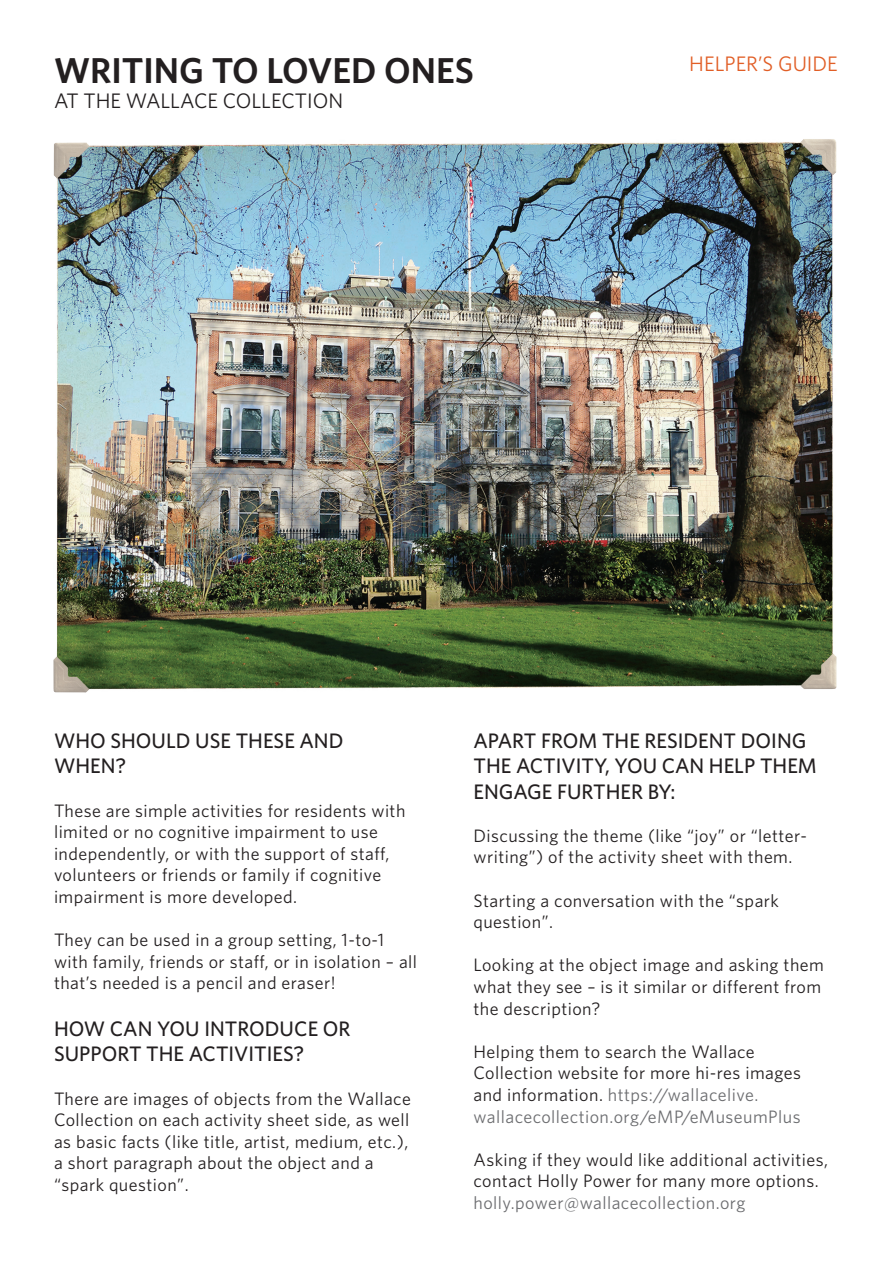
<style>
.page{position:relative;width:893px;height:1263px;background:#fff}
.page>*{position:absolute;margin:0;border:0;box-sizing:border-box;transform-origin:0 0}
.t1{font:600 36px "Whitney";color:#231f20}
.t2{font:500 21px/25.2px "Whitney";color:#231f20}
.t3{font:21px "Whitney";color:#231f20}
.t4{font:21px "Whitney";color:#e15e26}
.t5{font:18px/21.6px "Whitney";letter-spacing:.025em;color:#231f20}
.t6{font:18px "Whitney";letter-spacing:.025em;color:#6c6d70}
.s1{color:#6c6d70}
</style>
<div class="page">
<img style="left:53px;top:139px;width:784px;height:554px">
<p class="t1" style="left:54px;top:46px;width:422px">WRITING TO LOVED ONES</p>
<p class="t3" style="left:54px;top:87px;width:291px">AT THE WALLACE COLLECTION</p>
<p class="t4" style="left:689px;top:50px;width:150px">HELPER’S GUIDE</p>
<p class="t2" style="left:54px;top:728px;width:291px">WHO SHOULD USE THESE AND<br>WHEN?</p>
<p class="t5" style="left:54px;top:799px;width:353px">These are simple activities for residents with limited or no cognitive impairment to use independently, or with the support of staff, volunteers or friends or family if cognitive impairment is more developed.</p>
<p class="t5" style="left:54px;top:929px;width:365px">They can be used in a group setting, 1-to-1 with family, friends or staff, or in isolation – all that’s needed is a pencil and eraser!</p>
<p class="t2" style="left:54px;top:1016px;width:298px">HOW CAN YOU INTRODUCE OR<br>SUPPORT THE ACTIVITIES?</p>
<p class="t5" style="left:54px;top:1087px;width:358px">There are images of objects from the Wallace Collection on each activity sheet side, as well as basic facts (like title, artist, medium, etc.), a short paragraph about the object and a “spark question”.</p>
<p class="t2" style="left:473px;top:728px;width:345px">APART FROM THE RESIDENT DOING<br>THE ACTIVITY, YOU CAN HELP THEM<br>ENGAGE FURTHER BY:</p>
<p class="t5" style="left:473px;top:824px;width:335px">Discussing the theme (like “joy” or “letter&shy;writing”) of the activity sheet with them.</p>
<p class="t5" style="left:473px;top:889px;width:307px">Starting a conversation with the “spark question”.</p>
<p class="t5" style="left:473px;top:954px;width:352px">Looking at the object image and asking them what they see – is it similar or different from the description?</p>
<p class="t5" style="left:473px;top:1040px;width:329px">Helping them to search the Wallace Collection website for more hi-res images and information. <span class="s1">https://wallacelive. wallacecollection.org/eMP/eMuseumPlus</span></p>
<p class="t5" style="left:473px;top:1148px;width:356px">Asking if they would like additional activities, contact Holly Power for many more options.</p>
<p class="t6" style="left:473px;top:1191px;width:273px">holly.power@wallacecollection.org</p>
</div>
